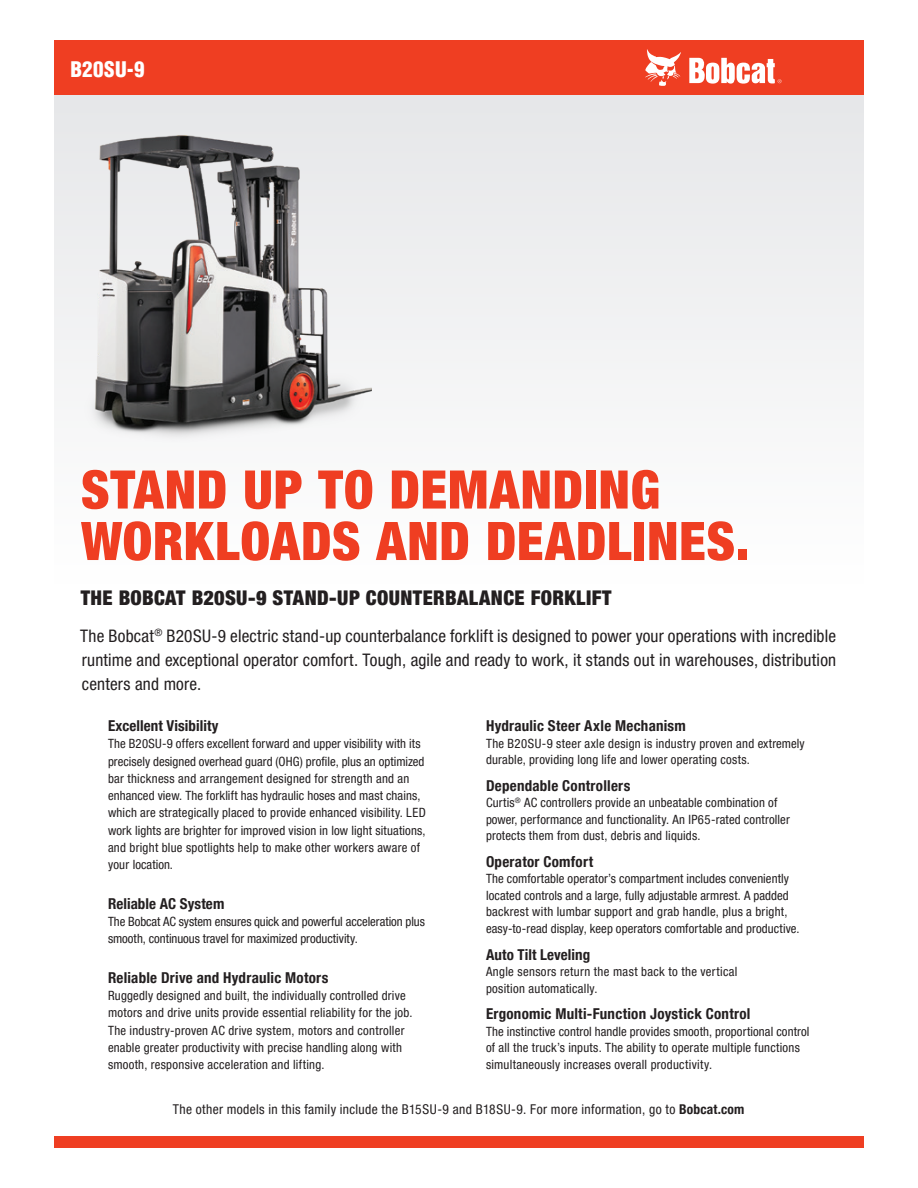
<style>
.page{position:relative;width:918px;height:1188px;background:#fff}
.page>*{position:absolute;margin:0;border:0;box-sizing:border-box;transform-origin:0 0}
.Headline{font:900 condensed 53.25px/51.4px "Helvetica Neue LT Pro";letter-spacing:.015em;color:#ef3e22}
.t1{font:900 condensed 21px "Helvetica LT Pro";letter-spacing:.015em;color:#fff}
.Intro{font:900 condensed 20.25px "Helvetica Neue LT Pro";letter-spacing:.02em;color:#231f20}
.Intro-2{font:condensed 17.25px/24px "Helvetica Neue LT Pro";letter-spacing:.01em;color:#231f20;text-align:justify}
.Sub_subhead{font:700 condensed 15px "Helvetica Neue LT Pro";letter-spacing:.015em;color:#231f20}
.Intro-3{font:condensed 13.5px "Helvetica Neue LT Pro";letter-spacing:.025em;color:#231f20}
.Body{font:condensed 12.75px/17.2px "Helvetica Neue LT Pro";letter-spacing:.015em;color:#231f20}
.Sub_subhead-2{font:condensed 12.75px/16.5px "Helvetica Neue LT Pro";letter-spacing:.02em;color:#231f20}
.Body-2{font:condensed 12.75px/17.2px "Helvetica Neue LT Pro";letter-spacing:-.005em;color:#231f20}
.s1{font-weight:700}
</style>
<div class="page">
<div style="left:54px;top:95px;width:810px;height:490px;background:linear-gradient(to bottom,#e6e7e9,#fefefe)"></div>
<div style="left:54px;top:40px;width:599px;height:55px;background:#ef3e22"></div>
<div style="left:616px;top:40px;width:248px;height:55px;background:#ef3e22"></div>
<svg style="left:645px;top:49px;width:36px;height:37px"></svg>
<svg style="left:689px;top:58px;width:93px;height:26px"></svg>
<div style="left:54px;top:1136px;width:810px;height:12px;background:#ef3e22"></div>
<img style="left:81px;top:113px;width:290px;height:342px">
<p class="t1" style="left:70px;top:56px;width:76px">B20SU-9</p>
<p class="Headline" style="left:81px;top:464px;width:670px">STAND UP TO DEMANDING<br>WORKLOADS AND DEADLINES.</p>
<p class="Intro" style="left:81px;top:586px;width:532px">THE BOBCAT B20SU-9 STAND-UP COUNTERBALANCE FORKLIFT</p>
<p class="Intro-2" style="left:80px;top:624px;width:757px">The Bobcat<sup>®</sup> B20SU-9 electric stand-up counterbalance forklift is designed to power your operations with incredible runtime and exceptional operator comfort. Tough, agile and ready to work, it stands out in warehouses, distribution centers and more.</p>
<p class="Sub_subhead" style="left:108px;top:717px;width:112px">Excellent Visibility</p>
<p class="Body" style="left:108px;top:735px;width:319px">The B20SU-9 offers excellent forward and upper visibility with its precisely designed overhead guard (OHG) profile, plus an optimized bar thickness and arrangement designed for strength and an enhanced view. The forklift has hydraulic hoses and mast chains, which are strategically placed to provide enhanced visibility. LED work lights are brighter for improved vision in low light situations, and bright blue spotlights help to make other workers aware of your location.</p>
<p class="Sub_subhead" style="left:108px;top:894px;width:118px">Reliable AC System</p>
<p class="Body-2" style="left:108px;top:913px;width:319px">The Bobcat AC system ensures quick and powerful acceleration plus smooth, continuous travel for maximized productivity.</p>
<p class="Sub_subhead" style="left:108px;top:969px;width:222px">Reliable Drive and Hydraulic Motors</p>
<p class="Body" style="left:108px;top:987px;width:306px">Ruggedly designed and built, the individually controlled drive motors and drive units provide essential reliability for the job.<br>The industry-proven AC drive system, motors and controller enable greater productivity with precise handling along with smooth, responsive acceleration and lifting.</p>
<p class="Sub_subhead" style="left:486px;top:717px;width:201px">Hydraulic Steer Axle Mechanism</p>
<p class="Sub_subhead-2" style="left:486px;top:735px;width:320px">The B20SU-9 steer axle design is industry proven and extremely durable, providing long life and lower operating costs.</p>
<p class="Sub_subhead" style="left:486px;top:777px;width:146px">Dependable Controllers</p>
<p class="Body" style="left:486px;top:794px;width:305px;line-height:16.5px">Curtis<sup>®</sup> AC controllers provide an unbeatable combination of power, performance and functionality. An IP65-rated controller protects them from dust, debris and liquids.</p>
<p class="Sub_subhead" style="left:486px;top:853px;width:109px">Operator Comfort</p>
<p class="Body" style="left:486px;top:871px;width:315px;line-height:16.5px">The comfortable operator’s compartment includes conveniently located controls and a large, fully adjustable armrest. A padded backrest with lumbar support and grab handle, plus a bright, easy-to-read display, keep operators comfortable and productive.</p>
<p class="Sub_subhead" style="left:486px;top:945px;width:106px">Auto Tilt Leveling</p>
<p class="Sub_subhead-2" style="left:486px;top:963px;width:253px">Angle sensors return the mast back to the vertical position automatically.</p>
<p class="Sub_subhead" style="left:486px;top:1005px;width:266px">Ergonomic Multi-Function Joystick Control</p>
<p class="Body" style="left:486px;top:1023px;width:325px;line-height:16.5px">The instinctive control handle provides smooth, proportional control of all the truck’s inputs. The ability to operate multiple functions simultaneously increases overall productivity.</p>
<p class="Intro-3" style="left:173px;top:1101px;width:573px">The other models in this family include the B15SU-9 and B18SU-9. For more information, go to <span class="s1">Bobcat.com</span></p>
</div>
